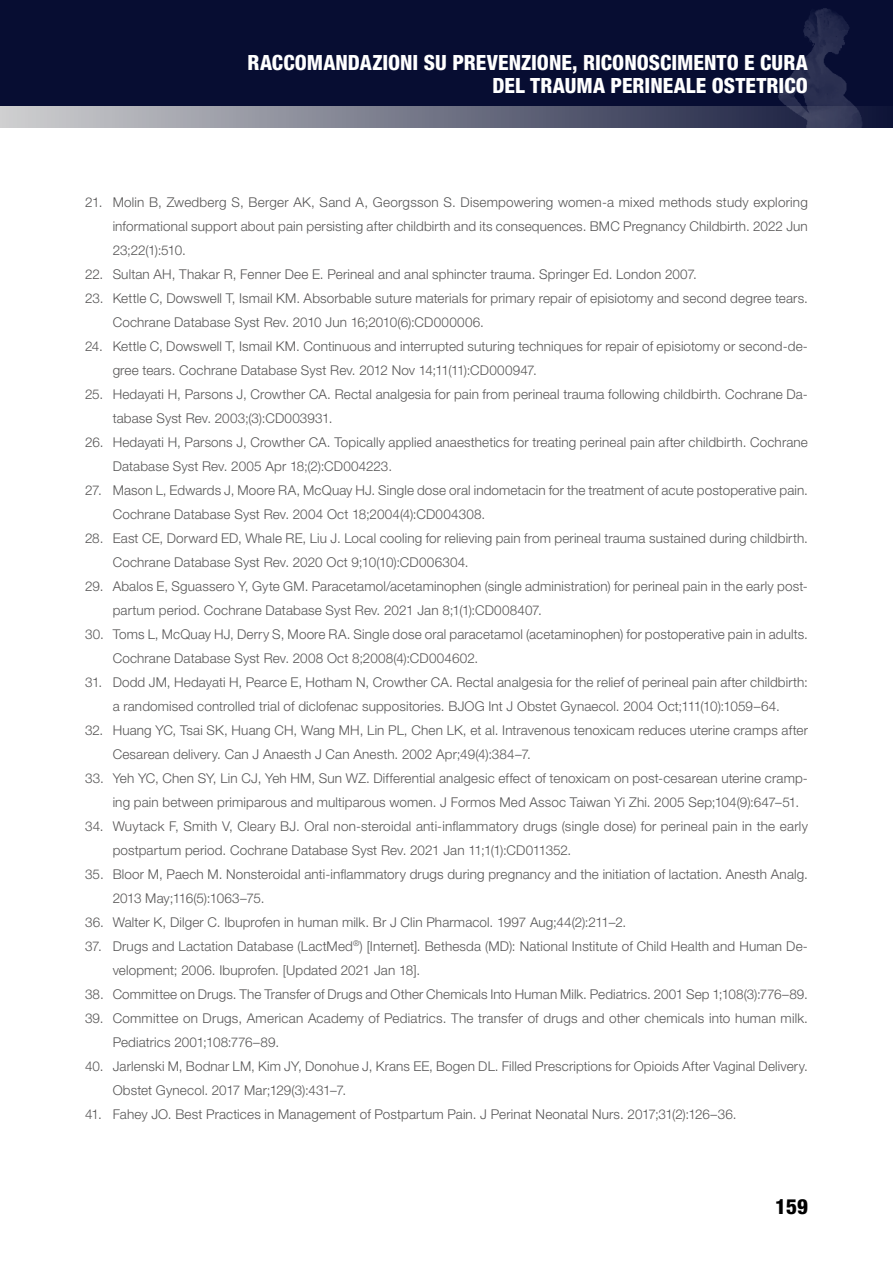
<style>
.page{position:relative;width:893px;height:1263px;background:#fff}
.page>*{position:absolute;margin:0;border:0;box-sizing:border-box;transform-origin:0 0}
.t1{font:800 condensed 21px/22.5px "Helvetica Neue LT Std";color:#fff;text-align:right}
.t2{font:800 condensed 21px "Helvetica Neue LT Std";color:#000}
.t3{font:300 13.5px/24px "Helvetica Neue LT Std";letter-spacing:.01em;color:#575656}
</style>
<div class="page">
<div style="left:0;top:0;width:893px;height:128px;background:#070d32"></div>
<img style="left:778px;top:8px;width:76px;height:98px">
<svg style="left:0;top:106px;width:872px;height:22px;background:#737687"></svg>
<h1 class="t1" style="left:247px;top:51px;width:562px">RACCOMANDAZIONI SU PREVENZIONE, RICONOSCIMENTO E CURA<br>DEL TRAUMA PERINEALE OSTETRICO</h1>
<p class="t3" style="left:113px;top:190px;width:697px;text-align:justify;text-indent:-28px">21. Molin B, Zwedberg S, Berger AK, Sand A, Georgsson S. Disempowering women-a mixed methods study exploring informational support about pain persisting after childbirth and its consequences. BMC Pregnancy Childbirth. 2022 Jun 23;22(1):510.</p>
<p class="t3" style="left:85px;top:262px;width:613px">22. Sultan AH, Thakar R, Fenner Dee E. Perineal and anal sphincter trauma. Springer Ed. London 2007.</p>
<p class="t3" style="left:113px;top:286px;width:697px;text-indent:-28px">23. Kettle C, Dowswell T, Ismail KM. Absorbable suture materials for primary repair of episiotomy and second degree tears.<br>Cochrane Database Syst Rev. 2010 Jun 16;2010(6):CD000006.</p>
<p class="t3" style="left:113px;top:334px;width:697px;text-indent:-28px">24. Kettle C, Dowswell T, Ismail KM. Continuous and interrupted suturing techniques for repair of episiotomy or second-de‑ gree tears. Cochrane Database Syst Rev. 2012 Nov 14;11(11):CD000947.</p>
<p class="t3" style="left:113px;top:382px;width:697px;text-indent:-28px">25. Hedayati H, Parsons J, Crowther CA. Rectal analgesia for pain from perineal trauma following childbirth. Cochrane Da‑ tabase Syst Rev. 2003;(3):CD003931.</p>
<p class="t3" style="left:113px;top:430px;width:697px;text-indent:-28px">26. Hedayati H, Parsons J, Crowther CA. Topically applied anaesthetics for treating perineal pain after childbirth. Cochrane<br>Database Syst Rev. 2005 Apr 18;(2):CD004223.</p>
<p class="t3" style="left:113px;top:478px;width:697px;text-indent:-28px">27. Mason L, Edwards J, Moore RA, McQuay HJ. Single dose oral indometacin for the treatment of acute postoperative pain.<br>Cochrane Database Syst Rev. 2004 Oct 18;2004(4):CD004308.</p>
<p class="t3" style="left:113px;top:526px;width:697px;text-indent:-28px">28. East CE, Dorward ED, Whale RE, Liu J. Local cooling for relieving pain from perineal trauma sustained during childbirth.<br>Cochrane Database Syst Rev. 2020 Oct 9;10(10):CD006304.</p>
<p class="t3" style="left:113px;top:574px;width:697px;text-indent:-28px">29. Abalos E, Sguassero Y, Gyte GM. Paracetamol/acetaminophen (single administration) for perineal pain in the early post‑ partum period. Cochrane Database Syst Rev. 2021 Jan 8;1(1):CD008407.</p>
<p class="t3" style="left:113px;top:622px;width:697px;text-indent:-28px">30. Toms L, McQuay HJ, Derry S, Moore RA. Single dose oral paracetamol (acetaminophen) for postoperative pain in adults.<br>Cochrane Database Syst Rev. 2008 Oct 8;2008(4):CD004602.</p>
<p class="t3" style="left:85px;top:670px;width:724px;text-align:center">31. Dodd JM, Hedayati H, Pearce E, Hotham N, Crowther CA. Rectal analgesia for the relief of perineal pain after childbirth: a randomised controlled trial of diclofenac suppositories. BJOG Int J Obstet Gynaecol. 2004 Oct;111(10):1059–64.</p>
<p class="t3" style="left:113px;top:718px;width:697px;text-indent:-28px">32. Huang YC, Tsai SK, Huang CH, Wang MH, Lin PL, Chen LK, et al. Intravenous tenoxicam reduces uterine cramps after<br>Cesarean delivery. Can J Anaesth J Can Anesth. 2002 Apr;49(4):384–7.</p>
<p class="t3" style="left:113px;top:766px;width:697px;text-indent:-28px">33. Yeh YC, Chen SY, Lin CJ, Yeh HM, Sun WZ. Differential analgesic effect of tenoxicam on post-cesarean uterine cramp‑ ing pain between primiparous and multiparous women. J Formos Med Assoc Taiwan Yi Zhi. 2005 Sep;104(9):647–51.</p>
<p class="t3" style="left:113px;top:814px;width:697px;text-indent:-28px">34. Wuytack F, Smith V, Cleary BJ. Oral non-steroidal anti-inflammatory drugs (single dose) for perineal pain in the early postpartum period. Cochrane Database Syst Rev. 2021 Jan 11;1(1):CD011352.</p>
<p class="t3" style="left:113px;top:862px;width:697px;text-indent:-28px">35. Bloor M, Paech M. Nonsteroidal anti-inflammatory drugs during pregnancy and the initiation of lactation. Anesth Analg.<br>2013 May;116(5):1063–75.</p>
<p class="t3" style="left:85px;top:910px;width:543px">36. Walter K, Dilger C. Ibuprofen in human milk. Br J Clin Pharmacol. 1997 Aug;44(2):211–2.</p>
<p class="t3" style="left:113px;top:934px;width:697px;text-indent:-28px">37. Drugs and Lactation Database (LactMed<sup>®</sup>) [Internet]. Bethesda (MD): National Institute of Child Health and Human De‑ velopment; 2006. Ibuprofen. [Updated 2021 Jan 18].</p>
<p class="t3" style="left:85px;top:982px;width:724px">38. Committee on Drugs. The Transfer of Drugs and Other Chemicals Into Human Milk. Pediatrics. 2001 Sep 1;108(3):776–89.</p>
<p class="t3" style="left:113px;top:1006px;width:697px;text-indent:-28px">39. Committee on Drugs, American Academy of Pediatrics. The transfer of drugs and other chemicals into human milk.<br>Pediatrics 2001;108:776–89.</p>
<p class="t3" style="left:113px;top:1054px;width:697px;text-indent:-28px">40. Jarlenski M, Bodnar LM, Kim JY, Donohue J, Krans EE, Bogen DL. Filled Prescriptions for Opioids After Vaginal Delivery.<br>Obstet Gynecol. 2017 Mar;129(3):431–7.</p>
<p class="t3" style="left:85px;top:1102px;width:653px">41. Fahey JO. Best Practices in Management of Postpartum Pain. J Perinat Neonatal Nurs. 2017;31(2):126–36.</p>
<h1 class="t2" style="left:775px;top:1194px;width:34px">159</h1>
</div>
